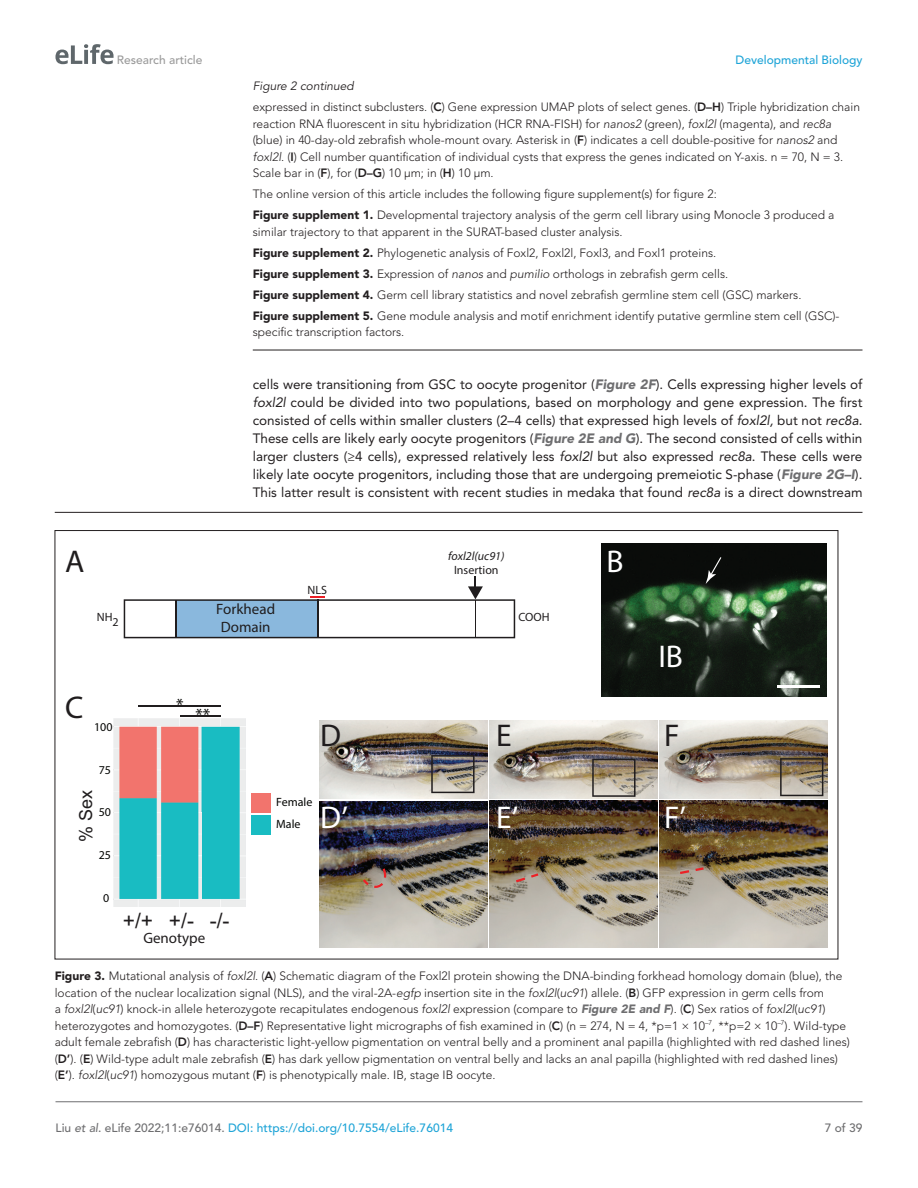
<style>
.page{position:relative;width:918px;height:1188px;background:#fff}
.page>*{position:absolute;margin:0;border:0;box-sizing:border-box;transform-origin:0 0}
.t1{font:31.5px "Myriad Pro";color:#fff}
.t2{font:31.5px "Myriad Pro";color:#201d1e}
.t3{font:21px "Arial";color:#201d1e}
.t4{font:18px "Arial";color:#201d1e}
.t5{font:18px "Myriad Pro";color:#040503}
.t6{font:15px/18px "Myriad Pro";color:#201d1e;text-align:center}
.t7{font:13.5px/18px "Avenir LT Std";color:#231f20;text-align:justify}
.t8{font:300 12px/16.5px "Avenir LT Std";color:#231f20}
.t9{font:500 12px "Avenir LT Std";color:#1ea4d7}
.t10{font:12px/21.8px "Myriad Pro";color:#040503}
.t11{font:12px "Myriad Pro";color:#201d1e}
.t12{font:italic 12px "Avenir LT Std";color:#231f20}
.t13{font:500 12px "Avenir LT Std";color:#9a9a9a}
.t14{font:italic 12px "Myriad Pro";color:#201d1e}
.t15{font:500 12px "Avenir LT Std";color:#6e6e70}
.s1{font-weight:800}
.s2{font-style:italic}
.s3{font-weight:900}
.s4{font-weight:900;font-style:italic;color:#6e6e70}
.s5{color:#6e6e70}
.s6{font-style:italic;color:#6e6e70}
</style>
<div class="page">
<svg style="left:55px;top:44px;width:59px;height:20px"></svg>
<hr style="left:56px;top:1101px;width:806px;height:1px;background:#6e6e70">
<hr style="left:55px;top:512px;width:807px;height:1px;background:#231f20">
<img style="left:114px;top:719px;width:131px;height:187px">
<svg style="left:124px;top:576px;width:391px;height:62px"></svg>
<hr style="left:475px;top:600px;width:1px;height:38px;background:#201d1e">
<img style="left:319px;top:801px;width:168px;height:147px">
<img style="left:659px;top:720px;width:168px;height:78px">
<img style="left:659px;top:801px;width:168px;height:147px">
<img style="left:319px;top:720px;width:168px;height:78px">
<svg style="left:363px;top:868px;width:23px;height:20px"></svg>
<img style="left:489px;top:801px;width:168px;height:147px">
<img style="left:489px;top:720px;width:168px;height:78px">
<svg style="left:516px;top:873px;width:22px;height:9px"></svg>
<svg style="left:680px;top:867px;width:24px;height:7px"></svg>
<svg style="left:592px;top:759px;width:44px;height:38px"></svg>
<svg style="left:780px;top:758px;width:43px;height:38px"></svg>
<svg style="left:431px;top:755px;width:44px;height:38px"></svg>
<img style="left:601px;top:543px;width:225px;height:154px">
<hr style="left:777px;top:685px;width:43px;height:3px;background:#fff">
<svg style="left:706px;top:557px;width:15px;height:27px"></svg>
<div style="left:251px;top:793px;width:20px;height:20px;background:#f2746d"></div>
<div style="left:251px;top:815px;width:20px;height:19px;background:#19bcc2"></div>
<hr style="left:138px;top:705px;width:83px;height:1px;background:#201d1e">
<hr style="left:180px;top:715px;width:41px;height:2px;background:#201d1e">
<hr style="left:253px;top:350px;width:609px;height:1px;background:#231f20">
<p class="t13" style="left:117px;top:53px;width:87px">Research article</p>
<p class="t9" style="left:736px;top:53px;width:128px">Developmental Biology</p>
<p class="t12" style="left:253px;top:79px;width:103px">Figure 2 continued</p>
<p class="t8" style="left:253px;top:99px;width:609px">expressed in distinct subclusters. (<span class="s1">C</span>) Gene expression UMAP plots of select genes. (<span class="s1">D–H</span>) Triple hybridization chain reaction RNA fluorescent in situ hybridization (HCR RNA-FISH) for <span class="s2">nanos2</span> (green), <span class="s2">foxl2l</span> (magenta), and <span class="s2">rec8a </span>(blue) in 40-day-old zebrafish whole-mount ovary. Asterisk in (<span class="s1">F</span>) indicates a cell double-positive for <span class="s2">nanos2</span> and <span class="s2">foxl2l</span>. (<span class="s1">I</span>) Cell number quantification of individual cysts that express the genes indicated on Y-axis. n = 70, N = 3.<br>Scale bar in (<span class="s1">F</span>), for (<span class="s1">D–G</span>) 10 µm; in (<span class="s1">H</span>) 10 µm.</p>
<p class="t8" style="left:253px;top:184px;width:583px;line-height:21px">The online version of this article includes the following figure supplement(s) for figure 2:<br><span class="s3">Figure supplement 1.</span> Developmental trajectory analysis of the germ cell library using Monocle 3 produced a</p>
<p class="t8" style="left:253px;top:221px;width:588px;line-height:21px">similar trajectory to that apparent in the SURAT-based cluster analysis.<br><span class="s3">Figure supplement 2.</span> Phylogenetic analysis of Foxl2, Foxl2l, Foxl3, and Foxl1 proteins.<br><span class="s3">Figure supplement 3.</span> Expression of <span class="s2">nanos</span> and <span class="s2">pumilio</span> orthologs in zebrafish germ cells.<br><span class="s3">Figure supplement 4.</span> Germ cell library statistics and novel zebrafish germline stem cell (GSC) markers.<br><span class="s3">Figure supplement 5.</span> Gene module analysis and motif enrichment identify putative germline stem cell (GSC)-</p>
<p class="t8" style="left:253px;top:324px;width:153px">specific transcription factors.</p>
<p class="t7" style="left:253px;top:375px;width:611px">cells were transitioning from GSC to oocyte progenitor (<span class="s4">Figure 2F</span>). Cells expressing higher levels of <span class="s2">foxl2l</span> could be divided into two populations, based on morphology and gene expression. The first consisted of cells within smaller clusters (2–4 cells) that expressed high levels of <span class="s2">foxl2l,</span> but not <span class="s2">rec8a</span>.<br>These cells are likely early oocyte progenitors (<span class="s4">Figure 2E and G</span>). The second consisted of cells within larger clusters (≥4 cells), expressed relatively less <span class="s2">foxl2l</span> but also expressed <span class="s2">rec8a</span>. These cells were likely late oocyte progenitors, including those that are undergoing premeiotic S-phase (<span class="s4">Figure 2G–I</span>).<br>This latter result is consistent with recent studies in medaka that found <span class="s2">rec8a</span> is a direct downstream</p>
<h1 class="t2" style="left:65px;top:542px;width:21px">A</h1>
<p class="t14" style="left:448px;top:548px;width:58px">foxl2l(uc91)</p>
<p class="t11" style="left:308px;top:583px;width:21px">NLS</p>
<p class="t11" style="left:454px;top:563px;width:46px">Insertion</p>
<p class="t6" style="left:216px;top:600px;width:60px">Forkhead<br>Domain</p>
<p class="t11" style="left:97px;top:609px;width:23px">NH2</p>
<p class="t11" style="left:518px;top:609px;width:33px">COOH</p>
<h1 class="t2" style="left:65px;top:688px;width:20px">C</h1>
<h3 class="t5" style="left:176px;top:693px;width:9px">*</h3>
<h3 class="t5" style="left:195px;top:703px;width:16px">**</h3>
<h1 class="t1" style="left:606px;top:542px;width:19px">B</h1>
<h1 class="t1" style="left:658px;top:637px;width:26px">IB</h1>
<p class="t10" style="left:94px;top:716px;width:20px">100</p>
<p class="t10" style="left:99px;top:758px;width:14px">75</p>
<p class="t10" style="left:99px;top:801px;width:14px">50</p>
<p class="t10" style="left:99px;top:844px;width:14px">25</p>
<p class="t10" style="left:103px;top:887px;width:8px">0</p>
<h3 class="t4" style="left:73px;top:842px;width:54px;rotate:-90deg">% Sex</h3>
<h2 class="t3" style="left:123px;top:906px;width:108px">+/+ +/- -/-</h2>
<p class="t6" style="left:143px;top:928px;width:64px">Genotype</p>
<h1 class="t2" style="left:320px;top:716px;width:22px">D</h1>
<p class="t10" style="left:276px;top:791px;width:38px">Female<br>Male</p>
<h1 class="t1" style="left:320px;top:798px;width:29px">D’</h1>
<h1 class="t2" style="left:496px;top:716px;width:17px">E</h1>
<h1 class="t1" style="left:496px;top:798px;width:24px">E’</h1>
<h1 class="t2" style="left:664px;top:716px;width:17px">F</h1>
<h1 class="t1" style="left:664px;top:798px;width:23px">F’</h1>
<p class="t8" style="left:55px;top:968px;width:797px"><span class="s3">Figure 3.</span> Mutational analysis of <span class="s2">foxl2l</span>. (<span class="s1">A</span>) Schematic diagram of the Foxl2l protein showing the DNA-binding forkhead homology domain (blue), the location of the nuclear localization signal (NLS), and the viral-2A-<span class="s2">egfp</span> insertion site in the <span class="s2">foxl2l</span>(<span class="s2">uc91</span>) allele. (<span class="s1">B</span>) GFP expression in germ cells from<br>a <span class="s2">foxl2l</span>(<span class="s2">uc91</span>) knock-in allele heterozygote recapitulates endogenous <span class="s2">foxl2l</span> expression (compare to <span class="s4">Figure 2E and F</span>). (<span class="s1">C</span>) Sex ratios of <span class="s2">foxl2l</span>(<span class="s2">uc91</span>) heterozygotes and homozygotes. (<span class="s1">D–F</span>) Representative light micrographs of fish examined in (<span class="s1">C</span>) (n = 274, N = 4, *p=1 × 10<sup>–7</sup>, **p=2 × 10<sup>–7</sup>). Wild-type adult female zebrafish (<span class="s1">D</span>) has characteristic light-yellow pigmentation on ventral belly and a prominent anal papilla (highlighted with red dashed lines) (<span class="s1">D’</span>). (<span class="s1">E</span>) Wild-type adult male zebrafish (<span class="s1">E</span>) has dark yellow pigmentation on ventral belly and lacks an anal papilla (highlighted with red dashed lines) (<span class="s1">E’</span>). <span class="s2">foxl2l</span>(<span class="s2">uc91</span>) homozygous mutant (<span class="s1">F</span>) is phenotypically male. IB, stage IB oocyte.</p>
<p class="t9" style="left:56px;top:1121px;width:399px"><span class="s5">Liu</span> <span class="s6">et al</span><span class="s5">. eLife 2022;11:e76014.</span> DOI: https://doi.org/10.7554/eLife.76014</p>
<p class="t15" style="left:825px;top:1121px;width:39px">7 of 39</p>
</div>
